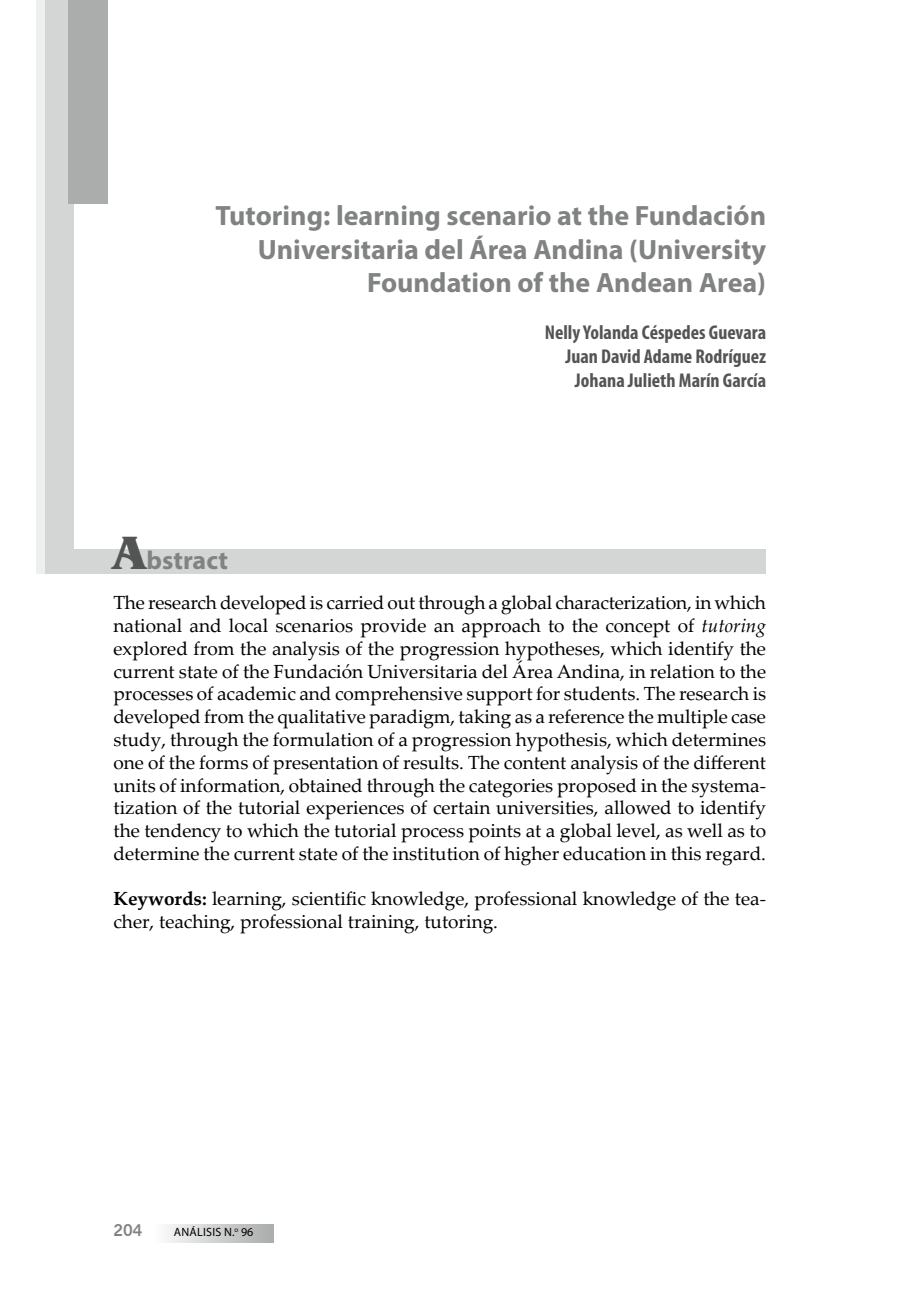
<style>
.page{position:relative;width:908px;height:1304px;background:#fff}
.page>*{position:absolute;margin:0;border:0;box-sizing:border-box;transform-origin:0 0}
.t1{font:700 28px/33.6px "Myriad Pro";color:#818383;text-align:right}
.t2{font:700 26px "Myriad Pro";color:#818383}
.t3{font:700 condensed 20px/24px "Myriad Pro";color:#535454;text-align:right}
.t4{font:19px/22.8px "Palatino Linotype";color:#000;text-align:justify}
.t5{font:700 16px "News Gothic BT";color:#818383}
.t6{font:12px "Myriad Pro";letter-spacing:.02em;color:#000}
.s1{font-family:"Benguiat IT Cby BT";font-size:48px;color:#535454}
.s2{font-style:italic}
.s3{font-weight:700}
</style>
<div class="page">
<div style="left:152px;top:1224px;width:121px;height:19px;background:linear-gradient(to right,#feffff,#aaabac)"></div>
<div style="left:55px;top:550px;width:710px;height:24px;background:#d4d5d5"></div>
<div style="left:43px;top:0;width:30px;height:574px;background:#d4d5d5"></div>
<div style="left:37px;top:0;width:8px;height:574px;background:#edeeee"></div>
<div style="left:68px;top:0;width:40px;height:203px;background:#abacac"></div>
<h1 class="t1" style="left:215px;top:198px;width:552px">Tutoring: learning scenario at the Fundación<br>Universitaria del Área Andina (University<br>Foundation of the Andean Area)</h1>
<p class="t3" style="left:544px;top:320px;width:223px">Nelly Yolanda Céspedes Guevara<br>Juan David Adame Rodríguez<br>Johana Julieth Marín García</p>
<h2 class="t2" style="left:113px;top:544px;width:116px"><span class="s1">A</span>bstract</h2>
<p class="t4" style="left:113px;top:591px;width:654px">The research developed is carried out through a global characterization, in which national and local scenarios provide an approach to the concept of <span class="s2">tutoring </span>explored from the analysis of the progression hypotheses, which identify the current state of the Fundación Universitaria del Área Andina, in relation to the processes of academic and comprehensive support for students. The research is developed from the qualitative paradigm, taking as a reference the multiple case study, through the formulation of a progression hypothesis, which determines one of the forms of presentation of results. The content analysis of the different units of information, obtained through the categories proposed in the systema&shy;tization of the tutorial experiences of certain universities, allowed to identify the tendency to which the tutorial process points at a global level, as well as to determine the current state of the institution of higher education in this regard.</p>
<p class="t4" style="left:113px;top:887px;width:653px"><span class="s3">Keywords:</span> learning, scientific knowledge, professional knowledge of the tea&shy;cher, teaching, professional training, tutoring.</p>
<p class="t5" style="left:113px;top:1221px;width:31px">204</p>
<p class="t6" style="left:174px;top:1225px;width:81px">ANÁLISIS N.<sup>o</sup> 96</p>
</div>
